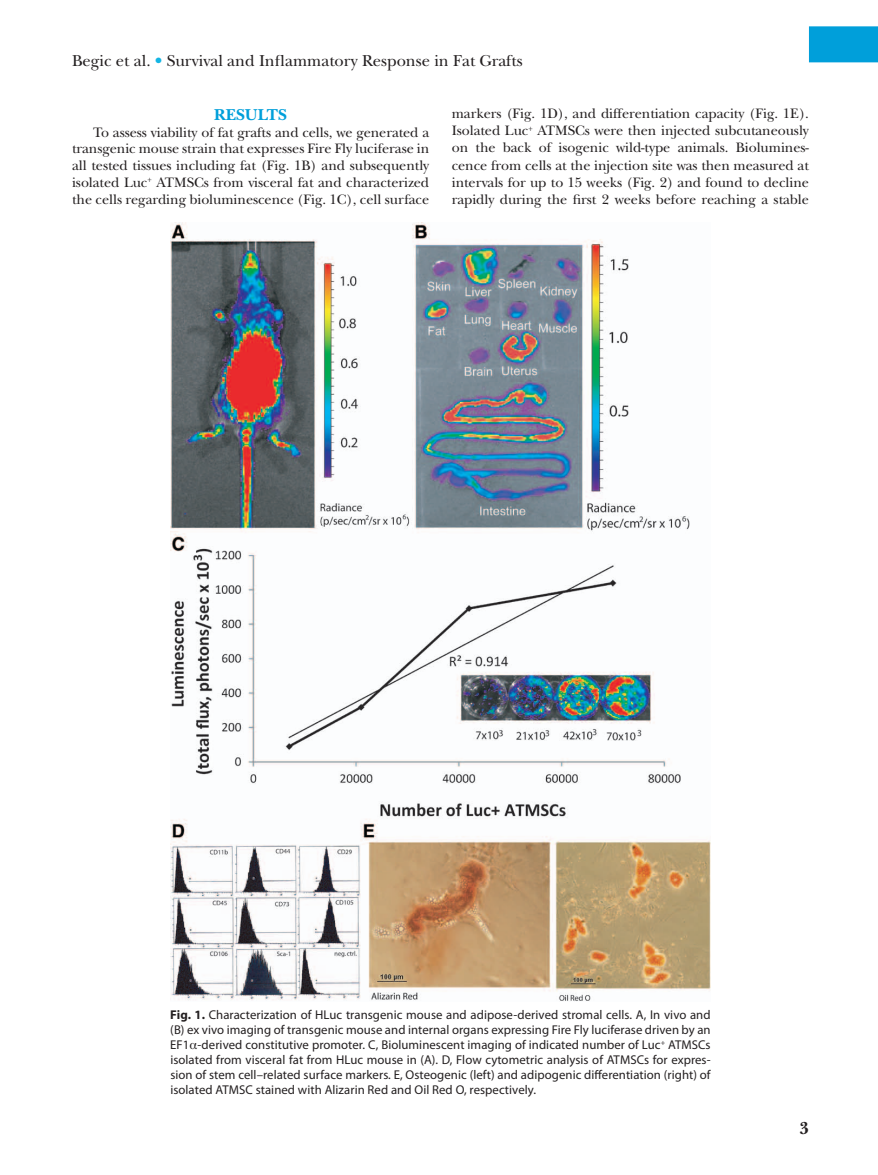
<style>
.page{position:relative;width:878px;height:1175px;background:#fff}
.page>*{position:absolute;margin:0;border:0;box-sizing:border-box;transform-origin:0 0}
.t1{font:700 18px "New Baskerville";color:#231f20}
.t2{font:16.5px "New Baskerville";color:#231f20}
.t3{font:700 16.5px "New Baskerville";color:#009fda}
.t4{font:14.25px/17.1px "New Baskerville";letter-spacing:-.005em;color:#231f20;text-align:justify}
.t5{font:12.75px/15px "Myriad Pro";letter-spacing:.005em;color:#231f20;text-align:justify}
.s1{color:#13b5e4}
.s2{font-weight:700}
.s3{font-family:"Gandhari Unicode"}
</style>
<div class="page">
<div style="left:808px;top:26px;width:70px;height:36px;background:#009fda"></div>
<img style="left:170px;top:222px;width:540px;height:779px">
<p class="t2" style="left:72px;top:51px;width:452px">Begic et al. <span class="s1">•</span> Survival and Inflammatory Response in Fat Grafts</p>
<p class="t3" style="left:214px;top:105px;width:74px">RESULTS</p>
<p class="t4" style="left:72px;top:124px;width:359px;line-height:16.6px;text-indent:21px">To assess viability of fat grafts and cells, we generated a transgenic mouse strain that expresses Fire Fly luciferase in all tested tissues including fat (Fig. 1B) and subsequently isolated Luc<sup>+</sup> ATMSCs from visceral fat and characterized the cells regarding bioluminescence (Fig. 1C), cell surface</p>
<p class="t4" style="left:451px;top:105px;width:359px">markers (Fig. 1D), and differentiation capacity (Fig. 1E).<br>Isolated Luc<sup>+</sup> ATMSCs were then injected subcutaneously on the back of isogenic wild-type animals. Biolumines&shy;cence from cells at the injection site was then measured at intervals for up to 15 weeks (Fig. 2) and found to decline rapidly during the first 2 weeks before reaching a stable</p>
<p class="t5" style="left:170px;top:1007px;width:542px"><span class="s2">Fig. 1.</span> Characterization of HLuc transgenic mouse and adipose-derived stromal cells. A, I n vivo and (B) ex vivo imaging of transgenic mouse and internal organs expressing Fire Fly luciferase driven by an EF1<span class="s3">α</span>-derived constitutive promoter. C, Bioluminescent imaging of indicated number of Luc<sup>+</sup> ATM</p>
<p class="t5" style="left:691px;top:1037px;width:20px">SCs</p>
<p class="t5" style="left:170px;top:1052px;width:542px;text-indent:460px">SCs for expres&shy;sion of stem cell–related surface markers. E, Osteogenic (left) and adipogenic differentiation (right) of isolated ATM</p>
<p class="t5" style="left:170px;top:1052px;width:445px">isolated from visceral fat from HLuc mouse in (A). D, Flow cytometric analysis of ATM</p>
<p class="t5" style="left:239px;top:1082px;width:298px">SC stained with Alizarin Red and Oil Red O, respectively.</p>
<p class="t1" style="left:799px;top:1118px;width:11px">3</p>
</div>
